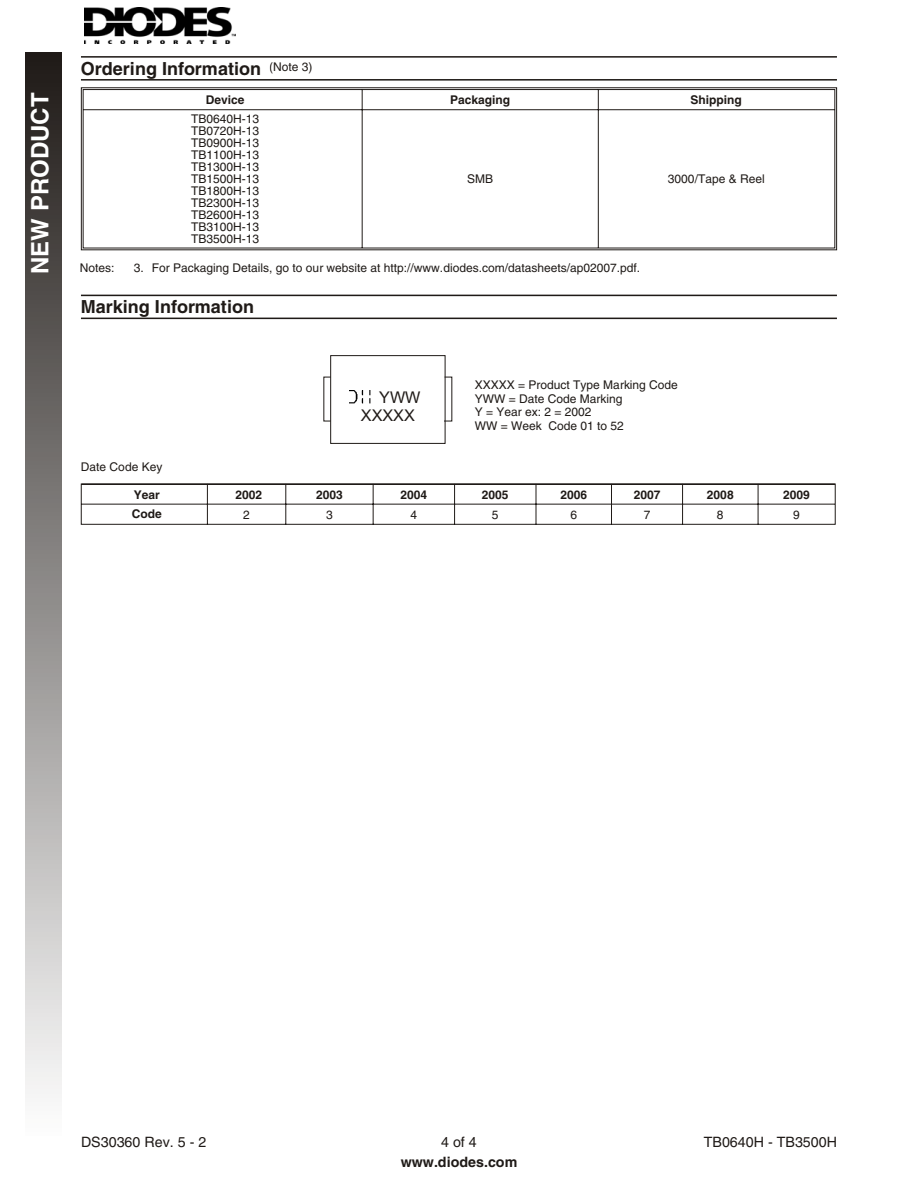
<style>
.page{position:relative;width:918px;height:1188px;background:#fff}
.page>*{position:absolute;margin:0;border:0;box-sizing:border-box;transform-origin:0 0}
.t1{font:700 24px "Helvetica";color:#fff}
.t2{font:700 18px "Helvetica";color:#1f1a17}
.t3{font:16.2px "Arial";color:#1f1a17}
.t4{font:14.25px "Helvetica";color:#1f1a17}
.t5{font:700 14.25px "Helvetica";color:#1f1a17}
.t6{font:12px/12px "Helvetica";color:#1f1a17;text-align:justify}
.t7{font:700 12px "Helvetica";color:#1f1a17}
</style>
<div class="page">
<img style="left:84px;top:7px;width:152px;height:37px">
<div style="left:25px;top:53px;width:37px;height:1083px;background:linear-gradient(to bottom,#1f1a17,#fdfdfd)"></div>
<hr style="left:81px;top:56px;width:756px;height:2px;background:#1f1a17">
<hr style="left:81px;top:79px;width:756px;height:2px;background:#1f1a17">
<svg style="left:81px;top:87px;width:756px;height:164px"></svg>
<hr style="left:81px;top:295px;width:756px;height:1px;background:#1f1a17">
<hr style="left:81px;top:318px;width:756px;height:1px;background:#1f1a17">
<div style="left:330px;top:355px;width:116px;height:89px;background:#fff;border:1px solid #1f1a17"></div>
<svg style="left:323px;top:376px;width:129px;height:46px"></svg>
<svg style="left:81px;top:483px;width:755px;height:42px"></svg>
<h1 class="t1" style="left:31px;top:274px;width:183px;rotate:-90deg">NEW PRODUCT</h1>
<h2 class="t2" style="left:81px;top:62px;width:233px">Ordering Information <sup>(Note</sup> <sup>3)</sup></h2>
<p class="t7" style="left:206px;top:95px;width:40px">Device</p>
<p class="t7" style="left:450px;top:96px;width:61px">Packaging</p>
<p class="t7" style="left:691px;top:96px;width:53px">Shipping</p>
<p class="t6" style="left:191px;top:114px;width:70px">TB0640H-13<br>TB0720H-13<br>TB0900H-13<br>TB1100H-13<br>TB1300H-13<br>TB1500H-13<br>TB1800H-13<br>TB2300H-13<br>TB2600H-13<br>TB3100H-13<br>TB3500H-13</p>
<p class="t6" style="left:467px;top:174px;width:28px">SMB</p>
<p class="t6" style="left:668px;top:174px;width:98px">3000/Tape &amp; Reel</p>
<p class="t6" style="left:80px;top:263px;width:36px">Notes:</p>
<p class="t6" style="left:134px;top:263px;width:508px">3. For Packaging Details, go to our website at http://www.diodes.com/datasheets/ap02007.pdf.</p>
<h2 class="t2" style="left:81px;top:301px;width:175px">Marking Information</h2>
<p class="t6" style="left:81px;top:462px;width:83px">Date Code Key</p>
<h3 class="t3" style="left:379px;top:391px;width:43px">YWW</h3>
<h3 class="t3" style="left:361px;top:410px;width:55px">XXXXX</h3>
<p class="t6" style="left:475px;top:379px;width:205px;line-height:13.5px;text-align:left">XXXXX = Product Type Marking Code<br>YWW = Date Code Marking<br>Y = Year ex: 2 = 2002<br>WW = Week Code 01 to 52</p>
<p class="t7" style="left:134px;top:490px;width:28px">Year</p>
<p class="t7" style="left:235px;top:490px;width:28px">2002</p>
<p class="t7" style="left:316px;top:490px;width:28px">2003</p>
<p class="t7" style="left:401px;top:490px;width:28px">2004</p>
<p class="t7" style="left:482px;top:490px;width:28px">2005</p>
<p class="t7" style="left:560px;top:490px;width:28px">2006</p>
<p class="t7" style="left:634px;top:490px;width:28px">2007</p>
<p class="t7" style="left:707px;top:490px;width:28px">2008</p>
<p class="t7" style="left:783px;top:490px;width:28px">2009</p>
<p class="t7" style="left:132px;top:510px;width:31px">Code</p>
<p class="t6" style="left:243px;top:509px;width:8px">2</p>
<p class="t6" style="left:326px;top:509px;width:8px">3</p>
<p class="t6" style="left:411px;top:509px;width:8px">4</p>
<p class="t6" style="left:492px;top:509px;width:8px">5</p>
<p class="t6" style="left:570px;top:509px;width:8px">6</p>
<p class="t6" style="left:644px;top:509px;width:8px">7</p>
<p class="t6" style="left:717px;top:509px;width:8px">8</p>
<p class="t6" style="left:793px;top:509px;width:8px">9</p>
<p class="t4" style="left:81px;top:1137px;width:127px">DS30360 Rev. 5 - 2</p>
<p class="t4" style="left:441px;top:1137px;width:37px">4 of 4</p>
<p class="t4" style="left:704px;top:1137px;width:135px">TB0640H - TB3500H</p>
<p class="t5" style="left:401px;top:1157px;width:118px">www.diodes.com</p>
</div>
